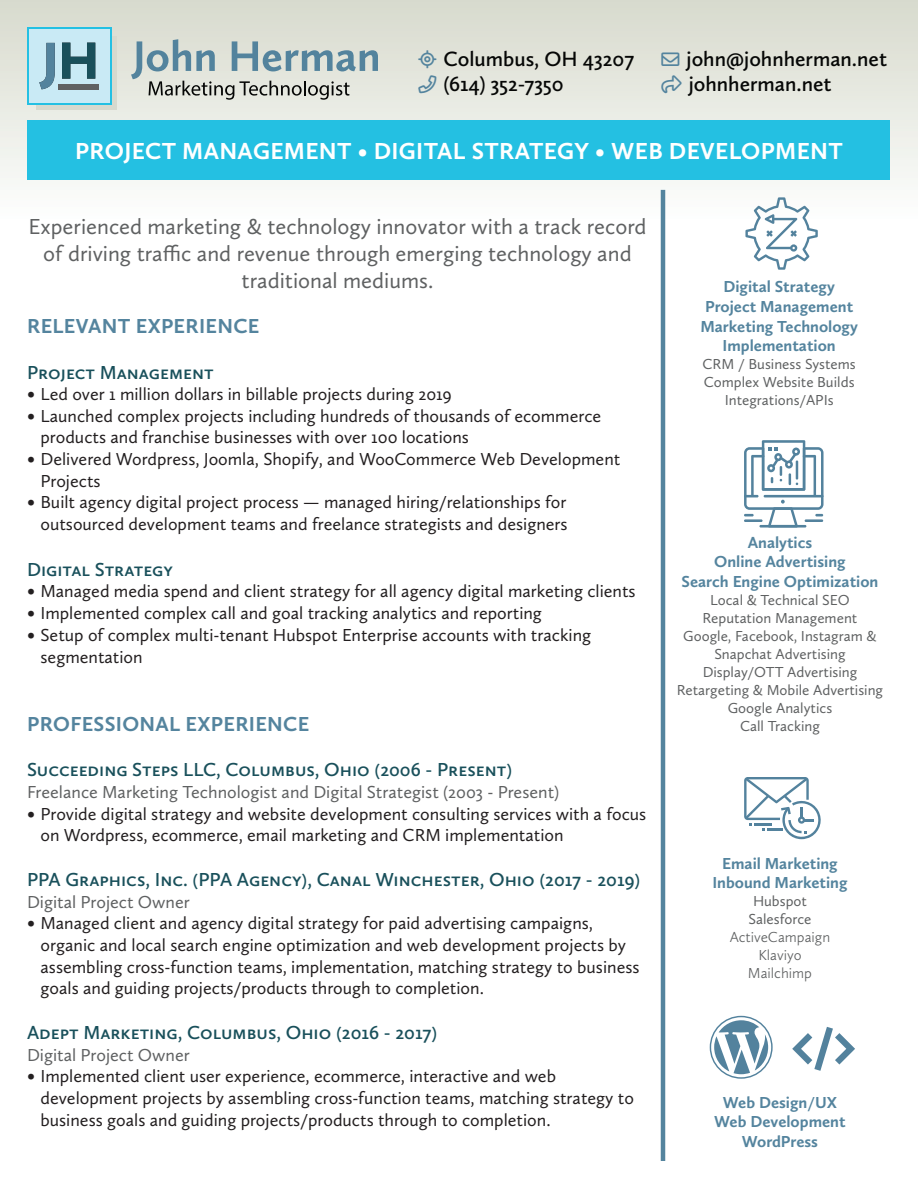
<style>
.page{position:relative;width:918px;height:1188px;background:#fff}
.page>*{position:absolute;margin:0;border:0;box-sizing:border-box;transform-origin:0 0}
.Section_Heading{font:700 24px "Calluna Sans";letter-spacing:.015em;color:#fff}
.t1{font:22.5px/27px "Calluna Sans";color:#5f6162;text-align:center}
.t2{font:600 21.45px "Calluna Sans";color:#060706}
.Section_Heading-2{font:700 21px "Calluna Sans";letter-spacing:.015em;color:#54849e}
.Company{font:600 19.5px "Calluna Sans";color:#19505b}
.t3{font:18px/21.6px "Calluna Sans";color:#231f20}
.t4{font:18px "Calluna Sans";color:#5f6162}
.Skill_Title{font:700 16.5px/19.8px "Calluna Sans";color:#54849e;text-align:center}
.Skill_Item{font:15px/18px "Calluna Sans";color:#5f6162;text-align:center}
.Skill_Item-2{font:300 15px "Calluna Sans";color:#5f6162}
.s1{color:#54849e}
.s2{font-size:21px}
</style>
<div class="page">
<div style="left:0;top:0;width:918px;height:296px;background:linear-gradient(to bottom,#d9dccf,#fff)"></div>
<div style="left:36px;top:36px;width:81px;height:74px;background:#d7d9ce"></div>
<svg style="left:27px;top:27px;width:84px;height:78px"></svg>
<div style="left:29px;top:29px;width:80px;height:74px;background:#c9eaf5"></div>
<svg style="left:131px;top:39px;width:247px;height:61px;background:#bcc6c3"></svg>
<svg style="left:39px;top:43px;width:16px;height:46px"></svg>
<svg style="left:62px;top:43px;width:33px;height:36px"></svg>
<div style="left:58px;top:84px;width:41px;height:5px;background:#5f6162"></div>
<div style="left:28px;top:120px;width:862px;height:59px;background:#24c0e2"></div>
<svg style="left:745px;top:197px;width:73px;height:73px"></svg>
<svg style="left:710px;top:1016px;width:63px;height:63px"></svg>
<svg style="left:792px;top:1027px;width:63px;height:44px"></svg>
<svg style="left:744px;top:440px;width:80px;height:88px"></svg>
<hr style="left:661px;top:190px;width:4px;height:971px;background:#54849e">
<svg style="left:744px;top:777px;width:77px;height:62px"></svg>
<svg style="left:418px;top:50px;width:18px;height:18px"></svg>
<svg style="left:418px;top:75px;width:18px;height:18px"></svg>
<svg style="left:662px;top:52px;width:18px;height:14px"></svg>
<svg style="left:662px;top:75px;width:20px;height:19px"></svg>
<p class="t2" style="left:444px;top:45px;width:192px">Columbus, OH 43207</p>
<p class="t2" style="left:418px;top:71px;width:147px"><span class="s1">□■</span> (614) 352-7350</p>
<p class="t2" style="left:687px;top:45px;width:202px">john@johnherman.net</p>
<p class="t2" style="left:662px;top:71px;width:172px"><span class="s1">★</span> johnherman.net</p>
<p class="Section_Heading" style="left:75px;top:136px;width:769px">PROJECT MANAGEMENT • DIGITAL STRATEGY • WEB DEVELOPMENT</p>
<p class="t1" style="left:28px;top:212px;width:620px">Experienced marketing &amp; technology innovator with a track record of driving traffic and revenue through emerging technology and traditional mediums.</p>
<p class="Section_Heading-2" style="left:27px;top:313px;width:234px">RELEVANT EXPERIENCE</p>
<p class="Company" style="left:27px;top:360px;width:188px">Project Management</p>
<p class="t3" style="left:27px;top:383px;width:426px"><span class="s2">•</span> Led over 1 million dollars in billable projects during 2019</p>
<p class="t3" style="left:40px;top:405px;width:562px;text-indent:-14px"><span class="s2">•</span> Launched complex projects including hundreds of thousands of ecommerce products and franchise businesses with over 100 locations</p>
<p class="t3" style="left:40px;top:448px;width:581px;text-indent:-14px"><span class="s2">•</span> Delivered Wordpress, Joomla, Shopify, and WooCommerce Web Development<br>Projects</p>
<p class="t3" style="left:27px;top:491px;width:542px;text-align:right"><span class="s2">•</span> Built agency digital project process — managed hiring/relationships for outsourced development teams and freelance strategists and designers</p>
<p class="Company" style="left:27px;top:557px;width:147px">Digital Strategy</p>
<p class="t3" style="left:27px;top:580px;width:610px"><span class="s2">•</span> Managed media spend and client strategy for all agency digital marketing clients</p>
<p class="t3" style="left:27px;top:602px;width:517px"><span class="s2">•</span> Implemented complex call and goal tracking analytics and reporting</p>
<p class="t3" style="left:40px;top:623px;width:552px;line-height:22.5px;text-indent:-14px"><span class="s2">•</span> Setup of complex multi-tenant Hubspot Enterprise accounts with tracking segmentation</p>
<p class="Section_Heading-2" style="left:27px;top:711px;width:284px">PROFESSIONAL EXPERIENCE</p>
<p class="Company" style="left:27px;top:758px;width:487px">Succeeding Steps LLC, Columbus, Ohio (2006 - Present)</p>
<p class="t4" style="left:27px;top:781px;width:534px">Freelance Marketing Technologist and Digital Strategist (2003 - Present)</p>
<p class="t3" style="left:40px;top:803px;width:607px;text-indent:-14px"><span class="s2">•</span> Provide digital strategy and website development consulting services with a focus on Wordpress, ecommerce, email marketing and CRM implementation</p>
<p class="Company" style="left:27px;top:868px;width:615px">PPA Graphics, Inc. (PPA Agency), Canal Winchester, Ohio (2017 - 2019)</p>
<p class="t4" style="left:27px;top:891px;width:164px">Digital Project Owner</p>
<p class="t3" style="left:40px;top:912px;width:601px;text-indent:-14px"><span class="s2">•</span> Managed client and agency digital strategy for paid advertising campaigns, organic and local search engine optimization and web development projects by assembling cross-function teams, implementation, matching strategy to business goals and guiding projects/products through to completion.</p>
<p class="Company" style="left:27px;top:1021px;width:412px">Adept Marketing, Columbus, Ohio (2016 - 2017)</p>
<p class="t4" style="left:27px;top:1044px;width:164px">Digital Project Owner</p>
<p class="t3" style="left:40px;top:1065px;width:595px;text-indent:-14px"><span class="s2">•</span> Implemented client user experience, ecommerce, interactive and web development projects by assembling cross-function teams, matching strategy to business goals and guiding projects/products through to completion.</p>
<p class="Skill_Title" style="left:705px;top:276px;width:150px">Digital Strategy<br>Project Management</p>
<p class="Skill_Title" style="left:700px;top:316px;width:159px">Marketing Technology<br>Implementation</p>
<p class="Skill_Item" style="left:703px;top:355px;width:155px">CRM / Business Systems</p>
<p class="Skill_Item" style="left:704px;top:373px;width:152px">Complex Website Builds</p>
<p class="Skill_Item" style="left:725px;top:391px;width:110px">Integrations/APIs</p>
<p class="Skill_Title" style="left:714px;top:532px;width:133px">Analytics<br>Online Advertising</p>
<p class="Skill_Title" style="left:682px;top:572px;width:198px">Search Engine Optimization</p>
<p class="Skill_Item" style="left:710px;top:591px;width:141px">Local &amp; Technical SEO</p>
<p class="Skill_Item" style="left:703px;top:609px;width:156px">Reputation Management</p>
<p class="Skill_Item" style="left:683px;top:627px;width:195px">Google, Facebook, Instagram &amp;<br>Snapchat Advertising</p>
<p class="Skill_Item" style="left:703px;top:663px;width:156px">Display/OTT Advertising</p>
<p class="Skill_Item" style="left:677px;top:681px;width:208px">Retargeting &amp; Mobile Advertising</p>
<p class="Skill_Item" style="left:728px;top:699px;width:106px">Google Analytics</p>
<p class="Skill_Item" style="left:740px;top:717px;width:81px">Call Tracking</p>
<p class="Skill_Title" style="left:722px;top:853px;width:117px">Email Marketing</p>
<p class="Skill_Title" style="left:712px;top:873px;width:137px">Inbound Marketing</p>
<p class="Skill_Item" style="left:753px;top:892px;width:55px">Hubspot</p>
<p class="Skill_Item" style="left:748px;top:910px;width:65px">Salesforce</p>
<p class="Skill_Item-2" style="left:730px;top:928px;width:102px">ActiveCampaign</p>
<p class="Skill_Item-2" style="left:758px;top:946px;width:45px">Klaviyo</p>
<p class="Skill_Item-2" style="left:748px;top:964px;width:66px">Mailchimp</p>
<p class="Skill_Title" style="left:723px;top:1092px;width:116px">Web Design/UX</p>
<p class="Skill_Title" style="left:714px;top:1112px;width:133px">Web Development</p>
<p class="Skill_Title" style="left:742px;top:1132px;width:78px">WordPress</p>
</div>
